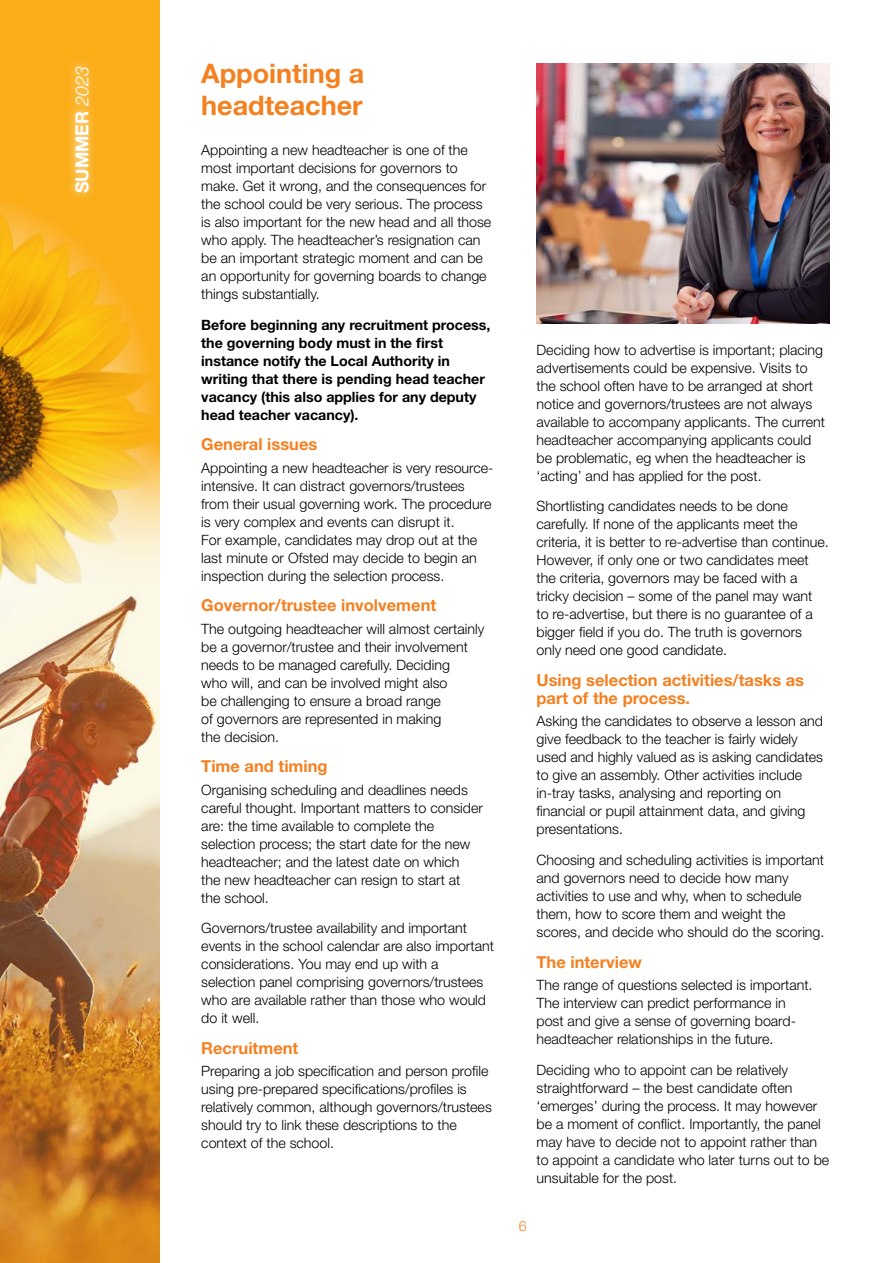
<style>
.page{position:relative;width:893px;height:1263px;background:#fff}
.page>*{position:absolute;margin:0;border:0;box-sizing:border-box;transform-origin:0 0}
.Heading_Main_Bold{font:700 27px/32.4px "Helvetica Neue LT Std";color:#f58020}
.t1{font:700 18px "Helvetica Neue LT Std";color:#fff}
.Subheading{font:700 16.5px/18px "Helvetica Neue LT Std";color:#f58020}
.body{font:300 14.25px/18px "Helvetica Neue LT Std";color:#000}
.body-2{font:700 14.25px/18px "Helvetica Neue LT Std";color:#000}
.t2{font:300 14.25px "Helvetica Neue LT Std";color:#f58020}
.s1{font-weight:300;font-style:italic}
</style>
<div class="page">
<div style="left:0;top:0;width:160px;height:1263px;background:#fbad18"></div>
<img style="left:0;top:653px;width:160px;height:610px">
<div style="left:65px;top:57px;width:33px;height:145px;background:#fff;opacity:.75"></div>
<img style="left:0;top:190px;width:160px;height:463px">
<img style="left:536px;top:64px;width:293px;height:259px">
<p class="t1" style="left:71px;top:193px;width:129px;rotate:-90deg">SUMMER <span class="s1">2023</span></p>
<p class="Heading_Main_Bold" style="left:201px;top:57px;width:164px">Appointing a headteacher</p>
<p class="body" style="left:201px;top:140px;width:292px">Appointing a new headteacher is one of the most important decisions for governors to make. Get it wrong, and the consequences for the school could be very serious. The process is also important for the new head and all those who apply. The headteacher’s resignation can be an important strategic moment and can be an opportunity for governing boards to change things substantially.</p>
<p class="body-2" style="left:201px;top:315px;width:291px">Before beginning any recruitment process, the governing body must in the first instance notify the Local Authority in writing that there is pending head teacher vacancy (this also applies for any deputy head teacher vacancy).</p>
<p class="Subheading" style="left:201px;top:435px;width:118px">General issues</p>
<p class="body" style="left:201px;top:458px;width:294px">Appointing a new headteacher is very resource&shy;intensive. It can distract governors/trustees from their usual governing work. The procedure is very complex and events can disrupt it.<br>For example, candidates may drop out at the last minute or Ofsted may decide to begin an inspection during the selection process.</p>
<p class="Subheading" style="left:201px;top:596px;width:237px">Governor/trustee involvement</p>
<p class="body" style="left:201px;top:619px;width:284px">The outgoing headteacher will almost certainly be a governor/trustee and their involvement needs to be managed carefully. Deciding<br>who will, and can be involved might also<br>be challenging to ensure a broad range<br>of governors are represented in making<br>the decision.</p>
<p class="Subheading" style="left:201px;top:757px;width:128px">Time and timing</p>
<p class="body" style="left:201px;top:780px;width:283px">Organising scheduling and deadlines needs careful thought. Important matters to consider are: the time available to complete the selection process; the start date for the new headteacher; and the latest date on which<br>the new headteacher can resign to start at the school.</p>
<p class="body" style="left:201px;top:919px;width:294px">Governors/trustee availability and important events in the school calendar are also important considerations. You may end up with a selection panel comprising governors/trustees who are available rather than those who would do it well.</p>
<p class="Subheading" style="left:201px;top:1039px;width:99px">Recruitment</p>
<p class="body" style="left:201px;top:1062px;width:292px">Preparing a job specification and person profile using pre-prepared specifications/profiles is relatively common, although governors/trustees should try to link these descriptions to the context of the school.</p>
<p class="body" style="left:536px;top:340px;width:290px">Deciding how to advertise is important; placing advertisements could be expensive. Visits to the school often have to be arranged at short notice and governors/trustees are not always available to accompany applicants. The current headteacher accompanying applicants could be problematic, eg when the headteacher is ‘acting’ and has applied for the post.</p>
<p class="body" style="left:536px;top:497px;width:294px">Shortlisting candidates needs to be done carefully. If none of the applicants meet the criteria, it is better to re-advertise than continue.<br>However, if only one or two candidates meet the criteria, governors may be faced with a tricky decision – some of the panel may want<br>to re-advertise, but there is no guarantee of a bigger field if you do. The truth is governors only need one good candidate.</p>
<p class="Subheading" style="left:536px;top:671px;width:269px">Using selection activities/tasks as part of the process.</p>
<p class="body" style="left:536px;top:712px;width:288px">Asking the candidates to observe a lesson and give feedback to the teacher is fairly widely used and highly valued as is asking candidates to give an assembly. Other activities include in-tray tasks, analysing and reporting on financial or pupil attainment data, and giving presentations.</p>
<p class="body" style="left:536px;top:851px;width:289px">Choosing and scheduling activities is important and governors need to decide how many activities to use and why, when to schedule them, how to score them and weight the scores, and decide who should do the scoring.</p>
<p class="Subheading" style="left:536px;top:953px;width:107px">The interview</p>
<p class="body" style="left:536px;top:976px;width:278px">The range of questions selected is important.<br>The interview can predict performance in post and give a sense of governing board&shy;headteacher relationships in the future.</p>
<p class="body" style="left:536px;top:1061px;width:294px">Deciding who to appoint can be relatively straightforward – the best candidate often ‘emerges’ during the process. It may however be a moment of conflict. Importantly, the panel may have to decide not to appoint rather than to appoint a candidate who later turns out to be unsuitable for the post.</p>
<p class="t2" style="left:519px;top:1217px;width:9px">6</p>
</div>
